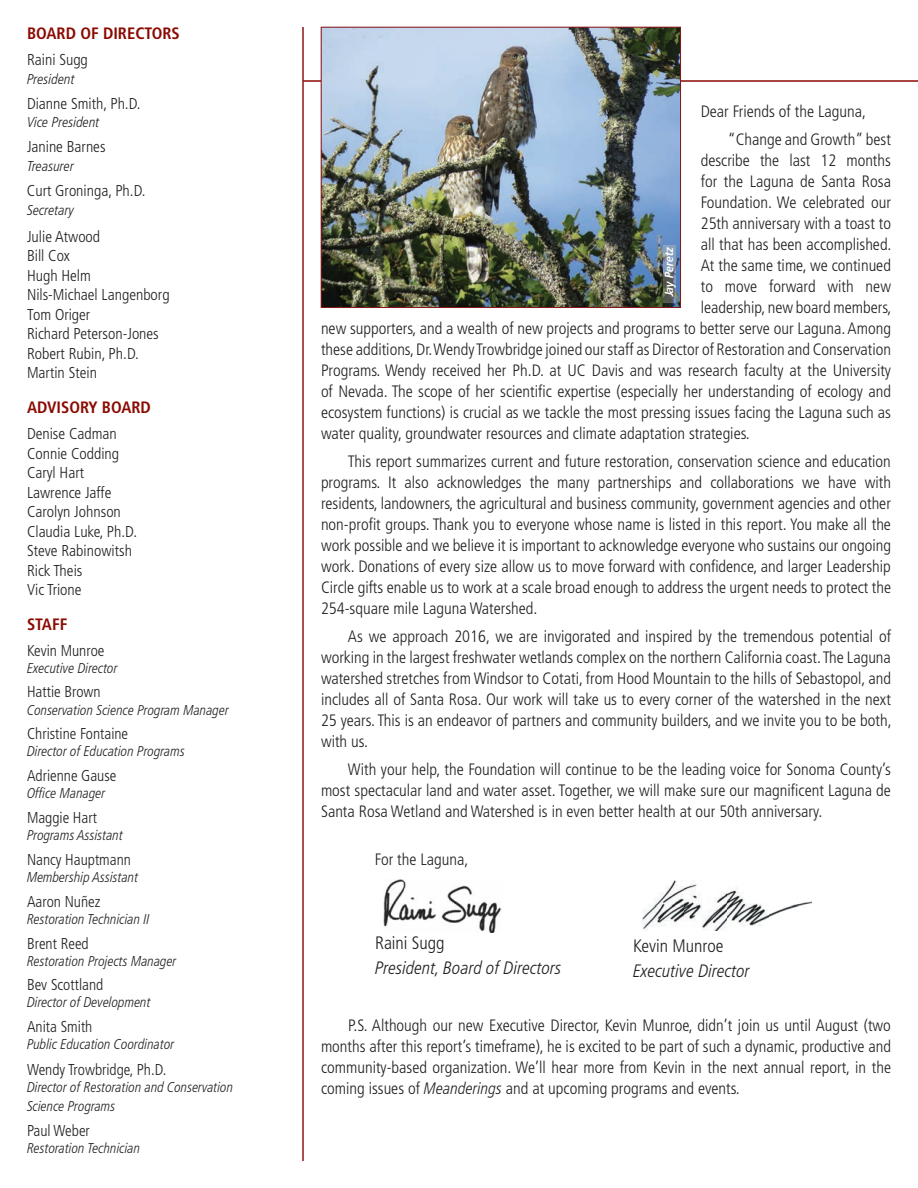
<style>
.page{position:relative;width:918px;height:1188px;background:#fff}
.page>*{position:absolute;margin:0;border:0;box-sizing:border-box;transform-origin:0 0}
.t1{font:italic 300 condensed 18px "Frutiger LT Pro";color:#231f20}
.t2{font:300 condensed 18px "Frutiger LT Std";color:#231f20}
.t3{font:300 condensed 16.5px/21px "Frutiger LT Std";color:#231f20;text-align:justify}
.t4{font:700 condensed 16.5px "Frutiger LT Std";color:#8b0a02}
.t5{font:300 condensed 15.75px/19.5px "Frutiger LT Std";color:#231f20}
.t6{font:italic 300 condensed 14.25px/18.9px "Frutiger LT Pro";color:#231f20}
.t7{font:italic 700 condensed 12px "Frutiger LT Com";color:#fff}
.s1{font-family:"Frutiger LT Pro";font-style:italic}
</style>
<div class="page">
<hr style="left:0;top:80px;width:918px;height:2px;background:#8b0a02">
<div style="left:0;top:78px;width:303px;height:6px;background:#fff"></div>
<img style="left:642px;top:881px;width:170px;height:50px">
<img style="left:384px;top:880px;width:117px;height:52px">
<hr style="left:302px;top:27px;width:2px;height:1134px;background:#8a171a">
<img style="left:323px;top:29px;width:356px;height:277px">
<div style="left:321px;top:27px;width:360px;height:281px;border:1px solid #8a171a"></div>
<img style="left:663px;top:246px;width:13px;height:57px">
<p class="t4" style="left:27px;top:24px;width:154px">BOARD OF DIRECTORS</p>
<p class="t5" style="left:27px;top:50px;width:62px">Raini Sugg</p>
<p class="t6" style="left:27px;top:70px;width:49px">President</p>
<p class="t5" style="left:27px;top:94px;width:115px">Dianne Smith, Ph.D.</p>
<p class="t6" style="left:27px;top:112px;width:74px">Vice President</p>
<p class="t5" style="left:27px;top:137px;width:80px">Janine Barnes</p>
<p class="t6" style="left:27px;top:157px;width:48px">Treasurer</p>
<p class="t5" style="left:27px;top:181px;width:120px">Curt Groninga, Ph.D.</p>
<p class="t6" style="left:27px;top:201px;width:48px">Secretary</p>
<p class="t5" style="left:27px;top:227px;width:144px">Julie Atwood<br>Bill Cox<br>Hugh Helm<br>Nils-Michael Langenborg<br>Tom Origer<br>Richard Peterson-Jones<br>Robert Rubin, Ph.D.<br>Martin Stein</p>
<p class="t4" style="left:27px;top:397px;width:126px">ADVISORY BOARD</p>
<p class="t5" style="left:27px;top:424px;width:112px">Denise Cadman<br>Connie Codding<br>Caryl Hart<br>Lawrence Jaffe<br>Carolyn Johnson<br>Claudia Luke, Ph.D.<br>Steve Rabinowitsh<br>Rick Theis<br>Vic Trione</p>
<p class="t4" style="left:27px;top:614px;width:42px">STAFF</p>
<p class="t5" style="left:27px;top:641px;width:79px">Kevin Munroe</p>
<p class="t6" style="left:27px;top:658px;width:92px">Executive Director</p>
<p class="t5" style="left:27px;top:682px;width:75px">Hattie Brown</p>
<p class="t6" style="left:27px;top:700px;width:203px">Conservation Science Program Manager</p>
<p class="t5" style="left:27px;top:724px;width:103px">Christine Fontaine</p>
<p class="t6" style="left:27px;top:742px;width:159px">Director of Education Programs</p>
<p class="t5" style="left:27px;top:766px;width:91px">Adrienne Gause</p>
<p class="t6" style="left:27px;top:784px;width:80px">Office Manager</p>
<p class="t5" style="left:27px;top:808px;width:72px">Maggie Hart</p>
<p class="t6" style="left:27px;top:826px;width:97px">Programs Assistant</p>
<p class="t5" style="left:27px;top:850px;width:106px">Nancy Hauptmann</p>
<p class="t6" style="left:27px;top:868px;width:113px">Membership Assistant</p>
<p class="t5" style="left:27px;top:892px;width:75px">Aaron Nuñez</p>
<p class="t6" style="left:27px;top:910px;width:124px">Restoration Technician II</p>
<p class="t5" style="left:27px;top:934px;width:63px">Brent Reed</p>
<p class="t6" style="left:27px;top:951px;width:151px">Restoration Projects Manager</p>
<p class="t5" style="left:27px;top:975px;width:78px">Bev Scottland</p>
<p class="t6" style="left:27px;top:993px;width:125px">Director of Development</p>
<p class="t5" style="left:27px;top:1017px;width:67px">Anita Smith</p>
<p class="t6" style="left:27px;top:1035px;width:149px">Public Education Coordinator</p>
<p class="t5" style="left:27px;top:1060px;width:141px">Wendy Trowbridge, Ph.D.</p>
<p class="t6" style="left:27px;top:1078px;width:208px">Director of Restoration and Conservation<br>Science Programs</p>
<p class="t5" style="left:27px;top:1121px;width:64px">Paul Weber</p>
<p class="t6" style="left:27px;top:1139px;width:115px">Restoration Technician</p>
<p class="t3" style="left:728px;top:98px;width:165px;line-height:27.8px;text-indent:-27px">Dear Friends of the Laguna, “Change and Growth” best</p>
<p class="t3" style="left:701px;top:150px;width:192px">describe the last 12 months</p>
<p class="t3" style="left:701px;top:171px;width:192px">for the Laguna de Santa Rosa</p>
<p class="t3" style="left:701px;top:192px;width:192px">Foundation. We celebrated our</p>
<p class="t3" style="left:701px;top:213px;width:192px">25th anniversary with a toast to</p>
<p class="t3" style="left:701px;top:234px;width:192px">all that has been accomplished.</p>
<p class="t3" style="left:701px;top:255px;width:192px">At the same time, we continued</p>
<p class="t3" style="left:701px;top:276px;width:192px">to move forward with new</p>
<p class="t3" style="left:701px;top:297px;width:192px">leadership, new board members,</p>
<p class="t3" style="left:321px;top:318px;width:572px">new supporters, and a wealth of new projects and programs to better serve our Laguna. Among</p>
<p class="t3" style="left:321px;top:339px;width:572px">these additions, Dr. Wendy Trowbridge joined our staff as Director of Restoration and Conservation</p>
<p class="t3" style="left:321px;top:360px;width:572px">Programs. Wendy received her Ph.D. at UC Davis and was research faculty at the University</p>
<p class="t3" style="left:321px;top:381px;width:572px">of Nevada. The scope of her scientific expertise (especially her understanding of ecology and</p>
<p class="t3" style="left:321px;top:402px;width:572px">ecosystem functions) is crucial as we tackle the most pressing issues facing the Laguna such as</p>
<p class="t3" style="left:321px;top:423px;width:430px">water quality, groundwater resources and climate adaptation strategies.</p>
<p class="t3" style="left:321px;top:451px;width:572px;text-indent:27px">This report summarizes current and future restoration, conservation science and education programs. It also acknowledges the many partnerships and collaborations we have with residents, landowners, the agricultural and business community, government agencies and other non-profit groups. Thank you to everyone whose name is listed in this report. You make all the work possible and we believe it is important to acknowledge everyone who sustains our ongoing work. Donations of every size allow us to move forward with confidence, and larger Leadership Circle gifts enable us to work at a scale broad enough to address the urgent needs to protect the 254-square mile Laguna Watershed.</p>
<p class="t3" style="left:321px;top:626px;width:572px;text-indent:27px">As we approach 2016, we are invigorated and inspired by the tremendous potential of working in the largest freshwater wetlands complex on the northern California coast. The Laguna watershed stretches from Windsor to Cotati, from Hood Mountain to the hills of Sebastopol, and includes all of Santa Rosa. Our work will take us to every corner of the watershed in the next 25 years. This is an endeavor of partners and community builders, and we invite you to be both, with us.</p>
<p class="t3" style="left:321px;top:759px;width:572px;text-indent:27px">With your help, the Foundation will continue to be the leading voice for Sonoma County’s most spectacular land and water asset. Together, we will make sure our magnificent Laguna de Santa Rosa Wetland and Watershed is in even better health at our 50th anniversary.</p>
<p class="t3" style="left:375px;top:849px;width:95px">For the Laguna,</p>
<p class="t7" style="left:662px;top:296px;width:52px;rotate:-90deg">Jay Peretz</p>
<p class="t2" style="left:375px;top:932px;width:71px">Raini Sugg</p>
<p class="t1" style="left:375px;top:957px;width:188px">President, Board of Directors</p>
<p class="t2" style="left:633px;top:935px;width:92px">Kevin Munroe</p>
<p class="t1" style="left:633px;top:960px;width:118px">Executive Director</p>
<p class="t3" style="left:321px;top:1015px;width:572px;text-indent:27px">P.S. Although our new Executive Director, Kevin Munroe, didn’t join us until August (two months after this report’s timeframe), he is excited to be part of such a dynamic, productive and community-based organization. We’ll hear more from Kevin in the next annual report, in the coming issues of <span class="s1">Meanderings</span> and at upcoming programs and events.</p>
</div>
